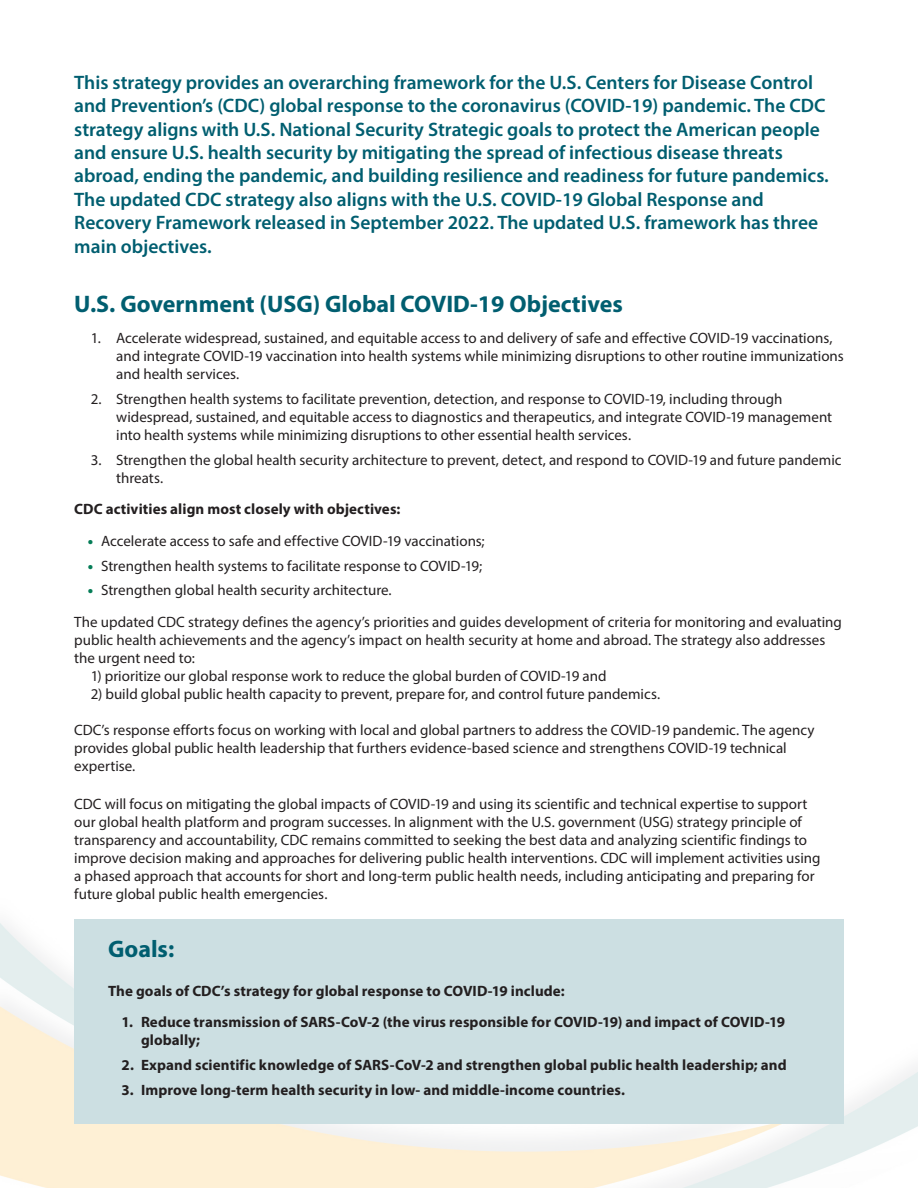
<style>
.page{position:relative;width:918px;height:1188px;background:#fff}
.page>*{position:absolute;margin:0;border:0;box-sizing:border-box;transform-origin:0 0}
.t1{font:700 24px "Myriad Pro";color:#005e70}
.p_myriad{font:600 19.5px/23.4px "Myriad Pro";color:#005e70}
.p_myriad-2{font:15px/18px "Myriad Pro";color:#231f20}
.L3_myriad_list_no_bu{font:15px/18px "Myriad Pro";color:#231f20}
.L3_myriad_list_no_bu-2{font:700 15px/18px "Myriad Pro";letter-spacing:.005em;color:#231f20}
.p_myriad-3{font:700 15px "Myriad Pro";letter-spacing:.005em;color:#231f20}
.s1{font-weight:900;color:#057d57}
</style>
<div class="page">
<img style="left:0;top:922px;width:918px;height:266px">
<div style="left:74px;top:919px;width:770px;height:204px;background:#ccdfe2"></div>
<p class="p_myriad" style="left:74px;top:70px;width:756px">This strategy provides an overarching framework for the U.S. Centers for Disease Control and Prevention’s (CDC) global response to the coronavirus (COVID-19) pandemic. The CDC strategy aligns with U.S. National Security Strategic goals to protect the American people and ensure U.S. health security by mitigating the spread of infectious disease threats abroad, ending the pandemic, and building resilience and readiness for future pandemics.<br>The updated CDC strategy also aligns with the U.S. COVID-19 Global Response and Recovery Framework released in September 2022. The updated U.S. framework has three main objectives.</p>
<h2 class="t1" style="left:74px;top:288px;width:550px">U.S. Government (USG) Global COVID-19 Objectives</h2>
<p class="L3_myriad_list_no_bu" style="left:116px;top:329px;width:729px;text-indent:-26px">1. Accelerate widespread, sustained, and equitable access to and delivery of safe and effective COVID-19 vaccinations, and integrate COVID-19 vaccination into health systems while minimizing disruptions to other routine immunizations and health services.</p>
<p class="L3_myriad_list_no_bu" style="left:116px;top:390px;width:717px;text-indent:-26px">2. Strengthen health systems to facilitate prevention, detection, and response to COVID-19, including through widespread, sustained, and equitable access to diagnostics and therapeutics, and integrate COVID-19 management into health systems while minimizing disruptions to other essential health services.</p>
<p class="L3_myriad_list_no_bu" style="left:116px;top:451px;width:727px;text-indent:-26px">3. Strengthen the global health security architecture to prevent, detect, and respond to COVID-19 and future pandemic threats.</p>
<p class="p_myriad-3" style="left:74px;top:500px;width:328px">CDC activities align most closely with objectives:</p>
<p class="p_myriad-2" style="left:88px;top:532px;width:399px"><span class="s1">•</span> Accelerate access to safe and effective COVID-19 vaccinations;</p>
<p class="p_myriad-2" style="left:88px;top:556px;width:396px"><span class="s1">•</span> Strengthen health systems to facilitate response to COVID-19;</p>
<p class="p_myriad-2" style="left:88px;top:581px;width:306px"><span class="s1">•</span> Strengthen global health security architecture.</p>
<p class="p_myriad-2" style="left:74px;top:613px;width:769px">The updated CDC strategy defines the agency’s priorities and guides development of criteria for monitoring and evaluating public health achievements and the agency’s impact on health security at home and abroad. The strategy also addresses the urgent need to:</p>
<p class="p_myriad-2" style="left:91px;top:667px;width:517px">1) prioritize our global response work to reduce the global burden of COVID-19 and</p>
<p class="p_myriad-2" style="left:91px;top:685px;width:571px">2) build global public health capacity to prevent, prepare for, and control future pandemics.</p>
<p class="p_myriad-2" style="left:74px;top:721px;width:742px">CDC’s response efforts focus on working with local and global partners to address the COVID-19 pandemic. The agency provides global public health leadership that furthers evidence-based science and strengthens COVID-19 technical expertise.</p>
<p class="p_myriad-2" style="left:74px;top:795px;width:748px">CDC will focus on mitigating the global impacts of COVID-19 and using its scientific and technical expertise to support our global health platform and program successes. In alignment with the U.S. government (USG) strategy principle of transparency and accountability, CDC remains committed to seeking the best data and analyzing scientific findings to improve decision making and approaches for delivering public health interventions. CDC will implement activities using a phased approach that accounts for short and long-term public health needs, including anticipating and preparing for future global public health emergencies.</p>
<h2 class="t1" style="left:108px;top:934px;width:68px">Goals:</h2>
<p class="p_myriad-3" style="left:108px;top:981px;width:458px">The goals of CDC’s strategy for global response to COVID-19 include:</p>
<p class="L3_myriad_list_no_bu-2" style="left:141px;top:1013px;width:646px;text-indent:-20px">1. Reduce transmission of SARS-CoV-2 (the virus responsible for COVID-19) and impact of COVID-19 globally;</p>
<p class="L3_myriad_list_no_bu-2" style="left:122px;top:1055px;width:667px">2. Expand scientific knowledge of SARS-CoV-2 and strengthen global public health leadership; and</p>
<p class="L3_myriad_list_no_bu-2" style="left:122px;top:1080px;width:505px">3. Improve long-term health security in low- and middle-income countries.</p>
</div>
